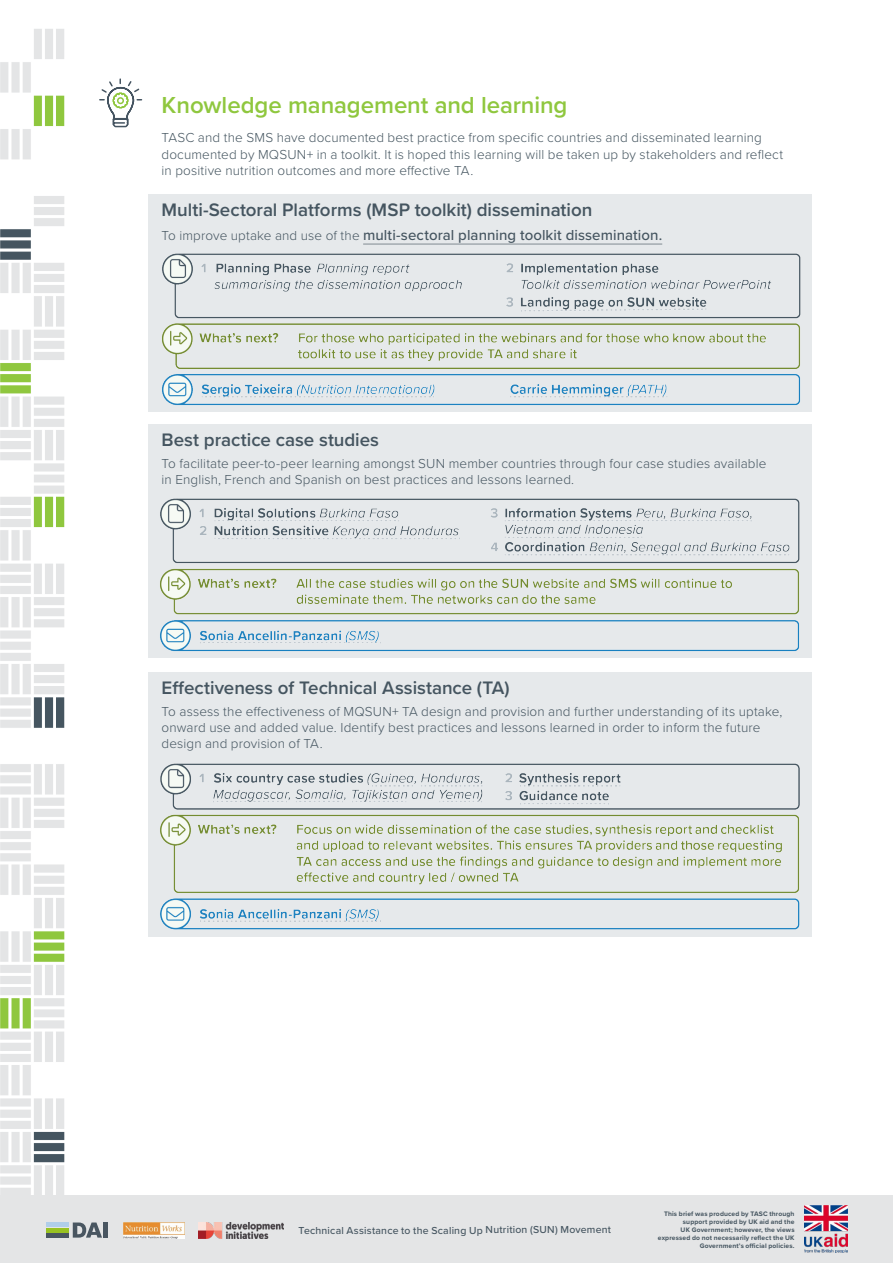
<style>
.page{position:relative;width:893px;height:1263px;background:#fff}
.page>*{position:absolute;margin:0;border:0;box-sizing:border-box;transform-origin:0 0}
.t1{font:600 24px "Proxima Nova";letter-spacing:-.005em;color:#8fc73e}
.t2{font:600 18.75px "Proxima Nova";letter-spacing:-.005em;color:#455560}
.t3{font:500 15px "Proxima Nova";letter-spacing:.005em;color:#455560}
.t4{font:300 13.5px/16.2px "Proxima Nova";letter-spacing:.01em;color:#455560}
.t5{font:500 10.5px "Proxima Nova";letter-spacing:.015em;color:#455560}
.t6{font:700 6.75px/8.1px "Proxima Nova";letter-spacing:.02em;color:#455560;text-align:right}
.s1{font-weight:300;font-size:13.5px}
</style>
<div class="page">
<img style="left:0;top:29px;width:162px;height:1167px">
<div style="left:0;top:1196px;width:893px;height:67px;background:#e4e5e6"></div>
<img style="left:199px;top:1222px;width:84px;height:16px">
<div style="left:46px;top:1222px;width:23px;height:5px;background:#b0cee9"></div>
<hr style="left:46px;top:1228px;width:23px;height:4px;background:#98c222">
<hr style="left:46px;top:1233px;width:23px;height:4px;background:#495661">
<div style="left:103px;top:1222px;width:5px;height:15px;background:#495661"></div>
<svg style="left:73px;top:1222px;width:29px;height:15px"></svg>
<img style="left:124px;top:1222px;width:60px;height:16px">
<div style="left:149px;top:194px;width:663px;height:217px;background:#e6e9eb"></div>
<div style="left:149px;top:672px;width:663px;height:264px;background:#e6e9eb"></div>
<div style="left:149px;top:425px;width:663px;height:233px;background:#e6e9eb"></div>
<img style="left:160px;top:498px;width:639px;height:154px">
<img style="left:804px;top:1206px;width:43px;height:47px">
<hr style="left:363px;top:243px;width:299px;height:2px;background:#a2aaaf">
<svg style="left:98px;top:78px;width:45px;height:50px"></svg>
<img style="left:162px;top:253px;width:639px;height:152px">
<img style="left:160px;top:763px;width:639px;height:167px">
<h1 class="t1" style="left:162px;top:87px;width:407px">Knowledge management and learning</h1>
<p class="t4" style="left:162px;top:129px;width:623px">TASC and the SMS have documented best practice from specific countries and disseminated learning documented by MQSUN+ in a toolkit. It is hoped this learning will be taken up by stakeholders and reflect in positive nutrition outcomes and more effective TA.</p>
<h2 class="t2" style="left:162px;top:196px;width:432px">Multi-Sectoral Platforms (MSP toolkit) dissemination</h2>
<p class="t3" style="left:162px;top:224px;width:502px"><span class="s1">To improve uptake and use of the</span> multi-sectoral planning toolkit dissemination.</p>
<h2 class="t2" style="left:162px;top:426px;width:219px">Best practice case studies</h2>
<p class="t4" style="left:162px;top:455px;width:606px">To facilitate peer-to-peer learning amongst SUN member countries through four case studies available in English, French and Spanish on best practices and lessons learned.</p>
<h2 class="t2" style="left:162px;top:673px;width:350px">Effectiveness of Technical Assistance (TA)</h2>
<p class="t4" style="left:162px;top:702px;width:622px">To assess the effectiveness of MQSUN+ TA design and provision and further understanding of its uptake, onward use and added value. Identify best practices and lessons learned in order to inform the future design and provision of TA.</p>
<p class="t5" style="left:299px;top:1222px;width:314px">Technical Assistance to the Scaling Up Nutrition (SUN) Movement</p>
<p class="t6" style="left:658px;top:1209px;width:138px">This brief was produced by TASC through support provided by UK aid and the<br>UK Government; however, the views expressed do not necessarily reflect the UK Government’s official policies.</p>
</div>
